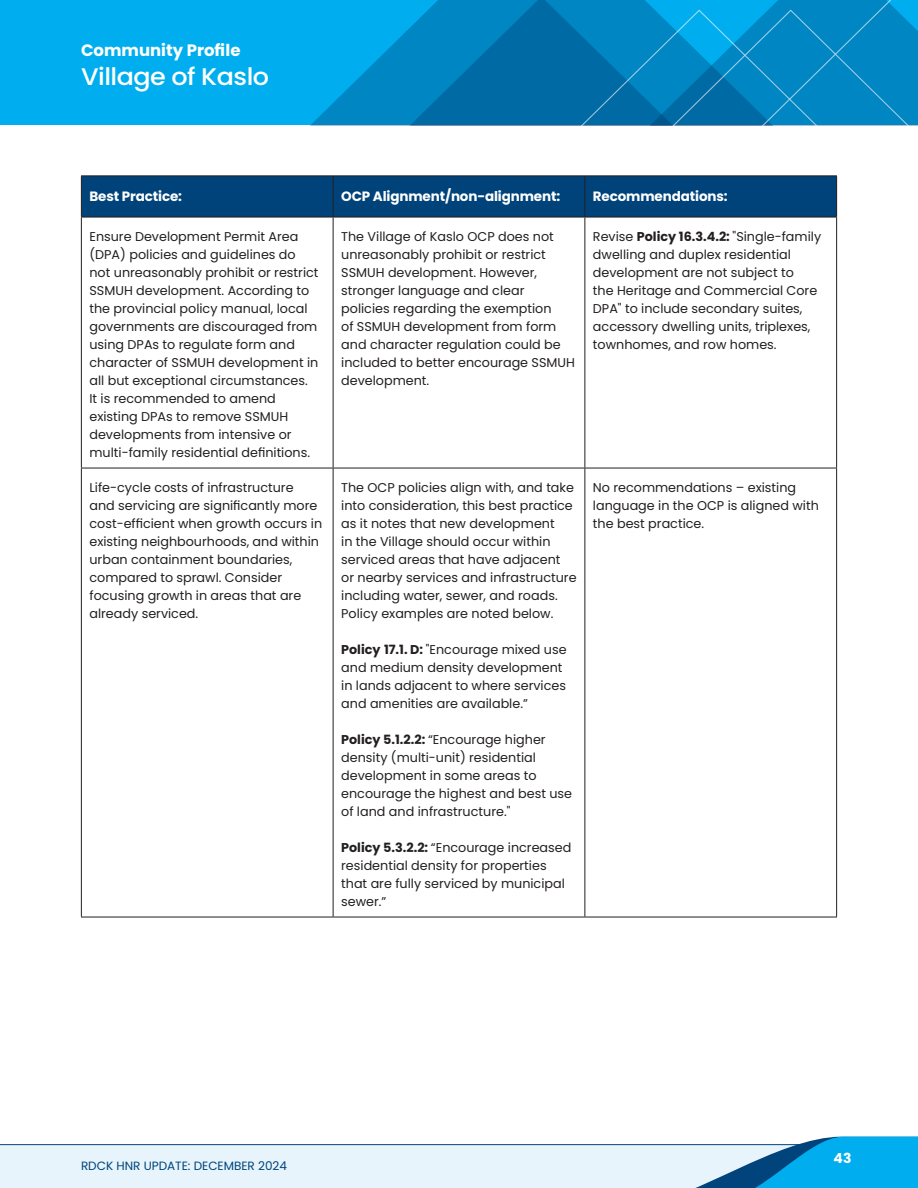
<style>
.page{position:relative;width:918px;height:1188px;background:#fff}
.page>*{position:absolute;margin:0;border:0;box-sizing:border-box;transform-origin:0 0}
.t1{font:500 24px "Poppins";letter-spacing:-.02em;color:#fff;scale:1.06 1}
.t2{font:700 16.5px "Poppins";color:#fff}
.t3{font:700 13.8px "Poppins";color:#fff}
.Tables_-_Title{font:700 13.5px "Poppins";letter-spacing:-.01em;color:#fff}
.t4{font:12.75px/18px "Poppins";color:#231f20}
.t5{font:12px "Poppins";color:#00447b}
.s1{font-weight:700}
</style>
<div class="page">
<div style="left:0;top:0;width:918px;height:125px;background:#00aeef"></div>
<svg style="left:311px;top:0;width:211px;height:125px;fill:#0086c3"></svg>
<div style="left:0;top:1145px;width:918px;height:43px;background:#e7f4fc"></div>
<hr style="left:0;top:1144px;width:918px;height:1px;background:#00447b">
<svg style="left:647px;top:1137px;width:271px;height:51px"></svg>
<svg style="left:522px;top:0;width:396px;height:125px"></svg>
<div style="left:82px;top:177px;width:754px;height:40px;background:#00437a"></div>
<hr style="left:81px;top:176px;width:252px;height:1px;background:#231f20">
<hr style="left:333px;top:176px;width:252px;height:1px;background:#231f20">
<hr style="left:585px;top:176px;width:252px;height:1px;background:#231f20">
<hr style="left:81px;top:217px;width:252px;height:1px;background:#231f20">
<hr style="left:333px;top:217px;width:252px;height:1px;background:#231f20">
<hr style="left:585px;top:217px;width:252px;height:1px;background:#231f20">
<hr style="left:81px;top:468px;width:252px;height:1px;background:#231f20">
<hr style="left:333px;top:468px;width:252px;height:1px;background:#231f20">
<hr style="left:585px;top:468px;width:252px;height:1px;background:#231f20">
<hr style="left:81px;top:917px;width:252px;height:1px;background:#231f20">
<hr style="left:333px;top:917px;width:252px;height:1px;background:#231f20">
<hr style="left:585px;top:917px;width:252px;height:1px;background:#231f20">
<hr style="left:81px;top:176px;width:1px;height:41px;background:#231f20">
<hr style="left:81px;top:217px;width:1px;height:251px;background:#231f20">
<hr style="left:81px;top:468px;width:1px;height:449px;background:#231f20">
<hr style="left:333px;top:176px;width:1px;height:41px;background:#231f20">
<hr style="left:585px;top:176px;width:1px;height:41px;background:#231f20">
<hr style="left:836px;top:176px;width:1px;height:41px;background:#231f20">
<hr style="left:333px;top:217px;width:1px;height:251px;background:#231f20">
<hr style="left:585px;top:217px;width:1px;height:251px;background:#231f20">
<hr style="left:836px;top:217px;width:1px;height:251px;background:#231f20">
<hr style="left:333px;top:468px;width:1px;height:449px;background:#231f20">
<hr style="left:585px;top:468px;width:1px;height:449px;background:#231f20">
<hr style="left:836px;top:468px;width:1px;height:449px;background:#231f20">
<p class="t2" style="left:81px;top:41px;width:161px">Community Profile</p>
<h1 class="t1" style="left:81px;top:63px;width:179px">Village of Kaslo</h1>
<p class="Tables_-_Title" style="left:89px;top:188px;width:94px">Best Practice:</p>
<p class="Tables_-_Title" style="left:341px;top:188px;width:221px">OCP Alignment/non-alignment:</p>
<p class="Tables_-_Title" style="left:593px;top:188px;width:136px">Recommendations:</p>
<p class="t4" style="left:89px;top:228px;width:231px">Ensure Development Permit Area (DPA) policies and guidelines do not unreasonably prohibit or restrict SSMUH development. According to the provincial policy manual, local governments are discouraged from using DPAs to regulate form and character of SSMUH development in all but exceptional circumstances.<br>It is recommended to amend existing DPAs to remove SSMUH developments from intensive or multi-family residential definitions.</p>
<p class="t4" style="left:341px;top:228px;width:235px">The Village of Kaslo OCP does not unreasonably prohibit or restrict<br>SSMUH development. However, stronger language and clear policies regarding the exemption<br>of SSMUH development from form and character regulation could be included to better encourage SSMUH development.</p>
<p class="t4" style="left:593px;top:228px;width:230px">Revise <span class="s1">Policy 16.3.4.2:</span> "Single-family dwelling and duplex residential development are not subject to<br>the Heritage and Commercial Core DPA" to include secondary suites, accessory dwelling units, triplexes, townhomes, and row homes.</p>
<p class="t4" style="left:89px;top:479px;width:234px">Life-cycle costs of infrastructure<br>and servicing are significantly more cost-efficient when growth occurs in existing neighbourhoods, and within urban containment boundaries, compared to sprawl. Consider focusing growth in areas that are already serviced.</p>
<p class="t4" style="left:341px;top:479px;width:237px">The OCP policies align with, and take into consideration, this best practice as it notes that new development<br>in the Village should occur within serviced areas that have adjacent or nearby services and infrastructure including water, sewer, and roads.<br>Policy examples are noted below.</p>
<p class="t4" style="left:341px;top:641px;width:227px"><span class="s1">Policy 17.1. D:</span> "Encourage mixed use and medium density development in lands adjacent to where services and amenities are available.”</p>
<p class="t4" style="left:341px;top:731px;width:232px"><span class="s1">Policy 5.1.2.2:</span> “Encourage higher density (multi-unit) residential development in some areas to encourage the highest and best use of land and infrastructure."</p>
<p class="t4" style="left:341px;top:839px;width:232px"><span class="s1">Policy 5.3.2.2:</span> “Encourage increased residential density for properties that are fully serviced by municipal sewer.”</p>
<p class="t4" style="left:593px;top:479px;width:227px">No recommendations – existing language in the OCP is aligned with the best practice.</p>
<p class="t5" style="left:81px;top:1159px;width:207px">RDCK HNR UPDATE: DECEMBER 2024</p>
<p class="t3" style="left:834px;top:1151px;width:19px">43</p>
</div>
